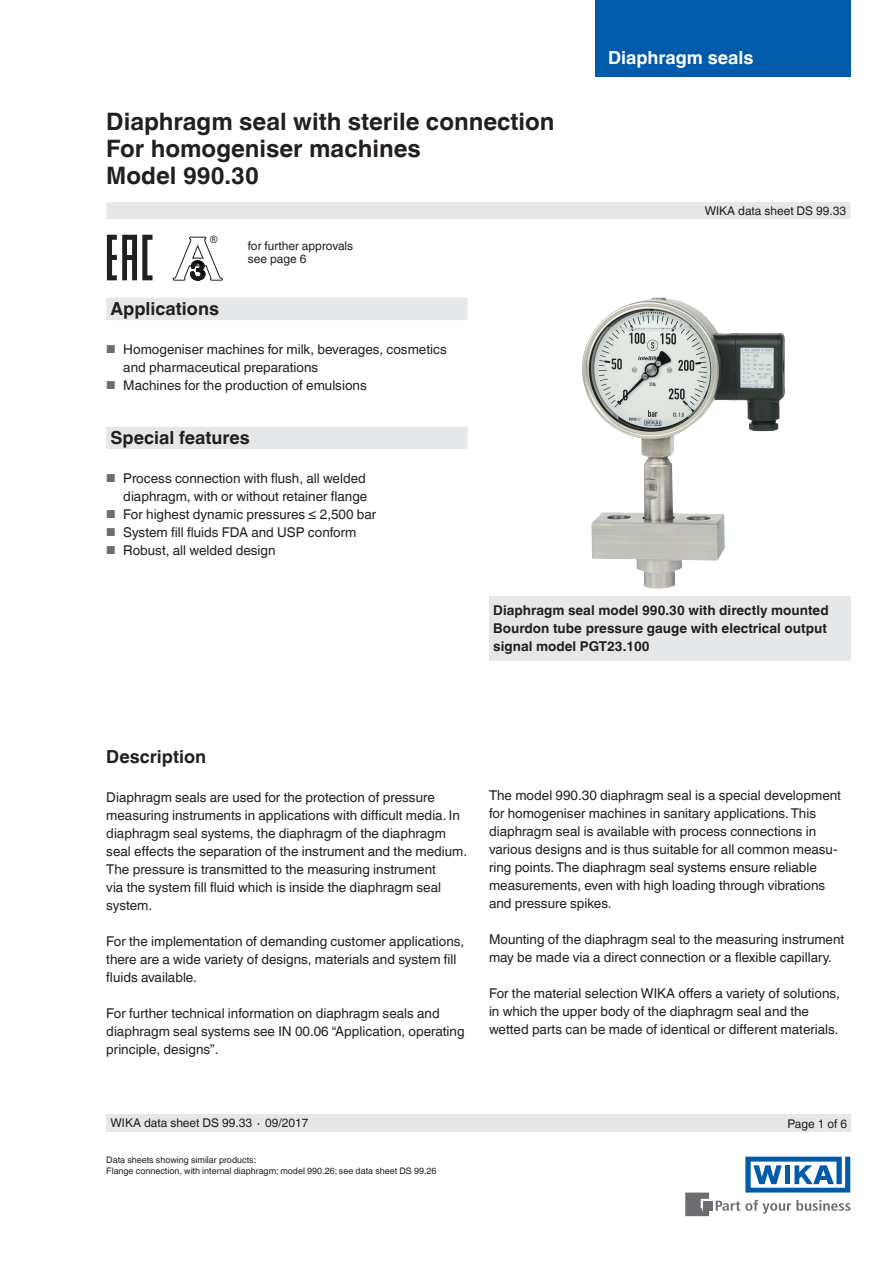
<style>
.page{position:relative;width:893px;height:1263px;background:#fff}
.page>*{position:absolute;margin:0;border:0;box-sizing:border-box;transform-origin:0 0}
.t1{font:700 24px/27px "Helvetica World";color:#231f20}
.t2{font:700 18px "Helvetica World";color:#231f20}
.t3{font:700 18px "Helvetica World";color:#fff}
.t4{font:13.5px/18px "Helvetica World";color:#231f20}
.t5{font:700 13.5px/18px "Helvetica World";color:#231f20}
.t6{font:12px/13.5px "Helvetica World";color:#231f20}
.t7{font:10.2px "Arial";color:#231f20}
.t8{font:9px/10.5px "Helvetica World";color:#231f20}
.s1{font-size:11.55px;color:#6c6d70}
</style>
<div class="page">
<svg style="left:716px;top:1200px;width:134px;height:14px"></svg>
<div style="left:703px;top:1201px;width:9px;height:9px;background:#6c6d70"></div>
<svg style="left:685px;top:1192px;width:24px;height:24px"></svg>
<svg style="left:745px;top:1157px;width:105px;height:35px"></svg>
<div style="left:595px;top:0;width:255px;height:77px;background:#015aaa"></div>
<div style="left:106px;top:202px;width:744px;height:17px;background:#e6e7e9"></div>
<div style="left:106px;top:1114px;width:744px;height:18px;background:#e6e7e9"></div>
<div style="left:489px;top:596px;width:361px;height:64px;background:#e6e7e9"></div>
<img style="left:582px;top:298px;width:203px;height:291px">
<svg style="left:107px;top:235px;width:46px;height:45px"></svg>
<svg style="left:173px;top:237px;width:50px;height:44px"></svg>
<div style="left:106px;top:298px;width:362px;height:22px;background:#e6e7e9"></div>
<div style="left:106px;top:427px;width:362px;height:22px;background:#e6e7e9"></div>
<h1 class="t1" style="left:106px;top:108px;width:450px">Diaphragm seal with sterile connection<br>For homogeniser machines<br>Model 990.30</h1>
<p class="t7" style="left:210px;top:232px;width:9px">®</p>
<p class="t6" style="left:248px;top:239px;width:107px">for further approvals see page 6</p>
<h2 class="t2" style="left:111px;top:298px;width:110px">Applications</h2>
<p class="t4" style="left:123px;top:340px;width:325px;text-indent:-17px"><span class="s1">■</span> Homogeniser machines for milk, beverages, cosmetics and pharmaceutical preparations</p>
<p class="t4" style="left:106px;top:376px;width:262px"><span class="s1">■</span> Machines for the production of emulsions</p>
<h2 class="t2" style="left:111px;top:427px;width:141px">Special features</h2>
<p class="t4" style="left:106px;top:469px;width:263px;text-align:right"><span class="s1">■</span> Process connection with flush, all welded diaphragm, with or without retainer flange</p>
<p class="t4" style="left:106px;top:505px;width:272px"><span class="s1">■</span> For highest dynamic pressures ≤ 2,500 bar</p>
<p class="t4" style="left:106px;top:523px;width:252px"><span class="s1">■</span> System fill fluids FDA and USP conform</p>
<p class="t4" style="left:106px;top:541px;width:171px"><span class="s1">■</span> Robust, all welded design</p>
<h2 class="t3" style="left:608px;top:47px;width:147px">Diaphragm seals</h2>
<p class="t6" style="left:705px;top:204px;width:143px">WIKA data sheet DS 99.33</p>
<p class="t5" style="left:493px;top:601px;width:337px">Diaphragm seal model 990.30 with directly mounted<br>Bourdon tube pressure gauge with electrical output signal model PGT23.100</p>
<h2 class="t2" style="left:106px;top:747px;width:101px">Description</h2>
<p class="t4" style="left:106px;top:789px;width:362px">Diaphragm seals are used for the protection of pressure measuring instruments in applications with difficult media. In diaphragm seal systems, the diaphragm of the diaphragm seal effects the separation of the instrument and the medium.<br>The pressure is transmitted to the measuring instrument<br>via the system fill fluid which is inside the diaphragm seal system.</p>
<p class="t4" style="left:106px;top:933px;width:359px">For the implementation of demanding customer applications, there are a wide variety of designs, materials and system fill fluids available.</p>
<p class="t4" style="left:106px;top:1005px;width:360px">For further technical information on diaphragm seals and diaphragm seal systems see IN 00.06 “Application, operating principle, designs”.</p>
<p class="t4" style="left:489px;top:786px;width:353px">The model 990.30 diaphragm seal is a special development for homogeniser machines in sanitary applications. This diaphragm seal is available with process connections in various designs and is thus suitable for all common measu&shy;ring points. The diaphragm seal systems ensure reliable measurements, even with high loading through vibrations and pressure spikes.</p>
<p class="t4" style="left:489px;top:930px;width:357px">Mounting of the diaphragm seal to the measuring instrument may be made via a direct connection or a flexible capillary.</p>
<p class="t4" style="left:489px;top:984px;width:352px">For the material selection WIKA offers a variety of solutions, in which the upper body of the diaphragm seal and the wetted parts can be made of identical or different materials.</p>
<p class="t6" style="left:111px;top:1116px;width:199px">WIKA data sheet DS 99.33 ∙ 09/2017</p>
<p class="t8" style="left:106px;top:1155px;width:332px">Data sheets showing similar products:<br>Flange connection, with internal diaphragm; model 990.26; see data sheet DS 99.26</p>
<p class="t6" style="left:788px;top:1117px;width:61px">Page 1 of 6</p>
</div>
